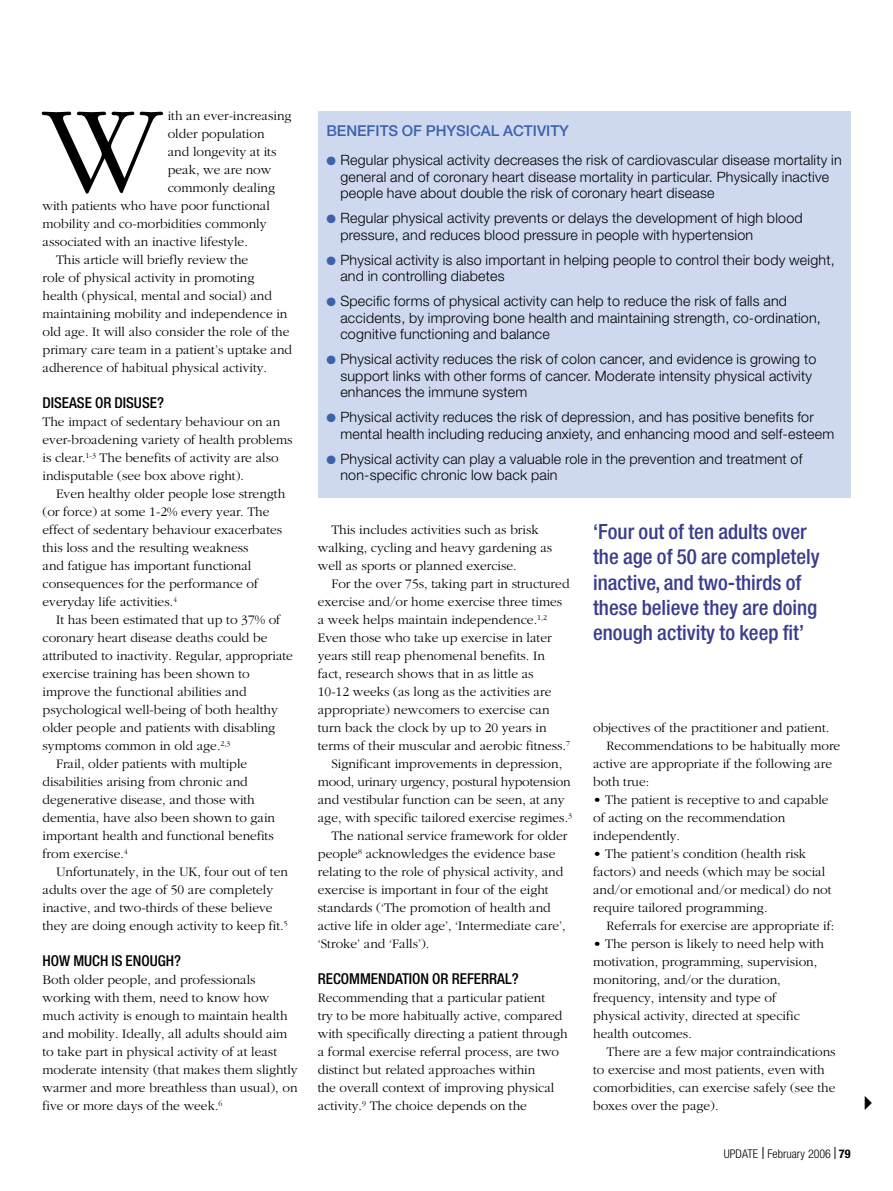
<style>
.page{position:relative;width:893px;height:1191px;background:#fff}
.page>*{position:absolute;margin:0;border:0;box-sizing:border-box;transform-origin:0 0}
.Body_text{font:300 129px "Garamond";color:#000}
.qt{font:500 condensed 21px/25.3px "Helvetica Neue";color:#3a3d8c}
.t1{font:500 condensed 15px "Helvetica Neue";color:#000}
.bh1{font:500 15px "Helvetica Neue";color:#3c62a9}
.box_copy_mike{font:300 14.25px/16.5px "Helvetica Neue";letter-spacing:.015em;color:#000}
.Body_text_indented{font:300 13.5px/18px "Garamond";color:#000}
.Body_text-2{font:300 13.5px/18px "Garamond";color:#000}
.t2{font:300 condensed 12px "Helvetica Neue";color:#000}
.s1{font-weight:700}
</style>
<div class="page">
<div style="left:318px;top:111px;width:532px;height:387px;background:#ced9ef"></div>
<p class="Body_text" style="left:43px;top:83px;width:120px">W</p>
<p class="Body_text-2" style="left:168px;top:107px;width:125px">ith an ever-increasing</p>
<p class="Body_text-2" style="left:168px;top:125px;width:98px">older population</p>
<p class="Body_text-2" style="left:168px;top:143px;width:110px">and longevity at its</p>
<p class="Body_text-2" style="left:168px;top:161px;width:105px">peak, we are now</p>
<p class="Body_text-2" style="left:168px;top:179px;width:109px">commonly dealing</p>
<p class="Body_text-2" style="left:43px;top:197px;width:229px">with patients who have poor functional</p>
<p class="Body_text-2" style="left:43px;top:215px;width:226px">mobility and co-morbidities commonly</p>
<p class="Body_text-2" style="left:43px;top:233px;width:207px">associated with an inactive lifestyle.</p>
<p class="Body_text_indented" style="left:43px;top:251px;width:251px;text-indent:14px">This article will briefly review the<br>role of physical activity in promoting health (physical, mental and social) and maintaining mobility and independence in old age. It will also consider the role of the primary care team in a patient’s uptake and adherence of habitual physical activity.</p>
<p class="t1" style="left:43px;top:394px;width:123px">DISEASE OR DISUSE?</p>
<p class="Body_text-2" style="left:43px;top:413px;width:252px">The impact of sedentary behaviour on an ever-broadening variety of health problems is clear.<sup>1-3</sup> The benefits of activity are also indisputable (see box above right).</p>
<p class="Body_text_indented" style="left:43px;top:485px;width:244px;text-indent:14px">Even healthy older people lose strength (or force) at some 1-2% every year. The effect of sedentary behaviour exacerbates this loss and the resulting weakness<br>and fatigue has important functional consequences for the performance of everyday life activities.<sup>4</sup></p>
<p class="Body_text_indented" style="left:43px;top:611px;width:252px;text-indent:14px">It has been estimated that up to 37% of coronary heart disease deaths could be attributed to inactivity. Regular, appropriate exercise training has been shown to improve the functional abilities and psychological well-being of both healthy older people and patients with disabling symptoms common in old age.<sup>2,3</sup></p>
<p class="Body_text_indented" style="left:43px;top:755px;width:234px;text-indent:14px">Frail, older patients with multiple disabilities arising from chronic and degenerative disease, and those with dementia, have also been shown to gain important health and functional benefits from exercise.<sup>4</sup></p>
<p class="Body_text_indented" style="left:43px;top:863px;width:247px;text-indent:14px">Unfortunately, in the UK, four out of ten adults over the age of 50 are completely inactive, and two-thirds of these believe they are doing enough activity to keep fit.<sup>5</sup></p>
<p class="t1" style="left:43px;top:952px;width:140px">HOW MUCH IS ENOUGH?</p>
<p class="Body_text-2" style="left:43px;top:971px;width:257px">Both older people, and professionals working with them, need to know how much activity is enough to maintain health and mobility. Ideally, all adults should aim to take part in physical activity of at least moderate intensity (that makes them slightly warmer and more breathless than usual), on five or more days of the week.<sup>6</sup></p>
<p class="bh1" style="left:326px;top:121px;width:244px">BENEFITS OF PHYSICAL ACTIVITY</p>
<p class="box_copy_mike" style="left:340px;top:151px;width:503px">Regular physical activity decreases the risk of cardiovascular disease mortality in general and of coronary heart disease mortality in particular. Physically inactive people have about double the risk of coronary heart disease</p>
<p class="box_copy_mike" style="left:340px;top:209px;width:464px">Regular physical activity prevents or delays the development of high blood pressure, and reduces blood pressure in people with hypertension</p>
<p class="box_copy_mike" style="left:340px;top:251px;width:496px">Physical activity is also important in helping people to control their body weight, and in controlling diabetes</p>
<p class="box_copy_mike" style="left:340px;top:292px;width:482px">Specific forms of physical activity can help to reduce the risk of falls and accidents, by improving bone health and maintaining strength, co-ordination, cognitive functioning and balance</p>
<p class="box_copy_mike" style="left:340px;top:350px;width:478px">Physical activity reduces the risk of colon cancer, and evidence is growing to support links with other forms of cancer. Moderate intensity physical activity enhances the immune system</p>
<p class="box_copy_mike" style="left:340px;top:408px;width:495px">Physical activity reduces the risk of depression, and has positive benefits for mental health including reducing anxiety, and enhancing mood and self-esteem</p>
<p class="box_copy_mike" style="left:340px;top:450px;width:464px">Physical activity can play a valuable role in the prevention and treatment of non-specific chronic low back pain</p>
<p class="Body_text_indented" style="left:318px;top:521px;width:236px;text-indent:14px">This includes activities such as brisk walking, cycling and heavy gardening as well as sports or planned exercise.</p>
<p class="Body_text_indented" style="left:318px;top:575px;width:254px;text-indent:14px">For the over 75s, taking part in structured exercise and/or home exercise three times a week helps maintain independence.<sup>1,2<br></sup>Even those who take up exercise in later years still reap phenomenal benefits. In fact, research shows that in as little as<br>10-12 weeks (as long as the activities are appropriate) newcomers to exercise can turn back the clock by up to 20 years in terms of their muscular and aerobic fitness.<sup>7</sup></p>
<p class="Body_text_indented" style="left:318px;top:755px;width:256px;text-align:center">Significant improvements in depression, mood, urinary urgency, postural hypotension and vestibular function can be seen, at any age, with specific tailored exercise regimes.<sup>3</sup></p>
<p class="Body_text_indented" style="left:318px;top:827px;width:251px;text-indent:14px">The national service framework for older people<sup>8</sup> acknowledges the evidence base relating to the role of physical activity, and exercise is important in four of the eight standards (‘The promotion of health and active life in older age’, ‘Intermediate care’, ‘Stroke’ and ‘Falls’).</p>
<p class="t1" style="left:318px;top:970px;width:202px">RECOMMENDATION OR REFERRAL?</p>
<p class="Body_text-2" style="left:318px;top:989px;width:251px">Recommending that a particular patient<br>try to be more habitually active, compared with specifically directing a patient through a formal exercise referral process, are two distinct but related approaches within<br>the overall context of improving physical activity.<sup>9</sup> The choice depends on the</p>
<p class="qt" style="left:593px;top:518px;width:228px">‘Four out of ten adults over the age of 50 are completely inactive, and two-thirds of these believe they are doing enough activity to keep fit’</p>
<p class="Body_text-2" style="left:593px;top:719px;width:238px">objectives of the practitioner and patient.</p>
<p class="Body_text_indented" style="left:593px;top:737px;width:249px;text-indent:14px">Recommendations to be habitually more active are appropriate if the following are both true:</p>
<p class="Body_text-2" style="left:593px;top:791px;width:237px">• The patient is receptive to and capable of acting on the recommendation independently.</p>
<p class="Body_text-2" style="left:593px;top:845px;width:240px">• The patient’s condition (health risk factors) and needs (which may be social and/or emotional and/or medical) do not require tailored programming.</p>
<p class="Body_text-2" style="left:607px;top:917px;width:229px">Referrals for exercise are appropriate if:</p>
<p class="Body_text-2" style="left:593px;top:935px;width:232px">• The person is likely to need help with motivation, programming, supervision, monitoring, and/or the duration, frequency, intensity and type of physical activity, directed at specific health outcomes.</p>
<p class="Body_text_indented" style="left:593px;top:1043px;width:244px;text-indent:14px">There are a few major contraindications to exercise and most patients, even with comorbidities, can exercise safely (see the boxes over the page).</p>
<p class="t2" style="left:724px;top:1147px;width:128px">UPDATE February 2006 <span class="s1">79</span></p>
</div>
